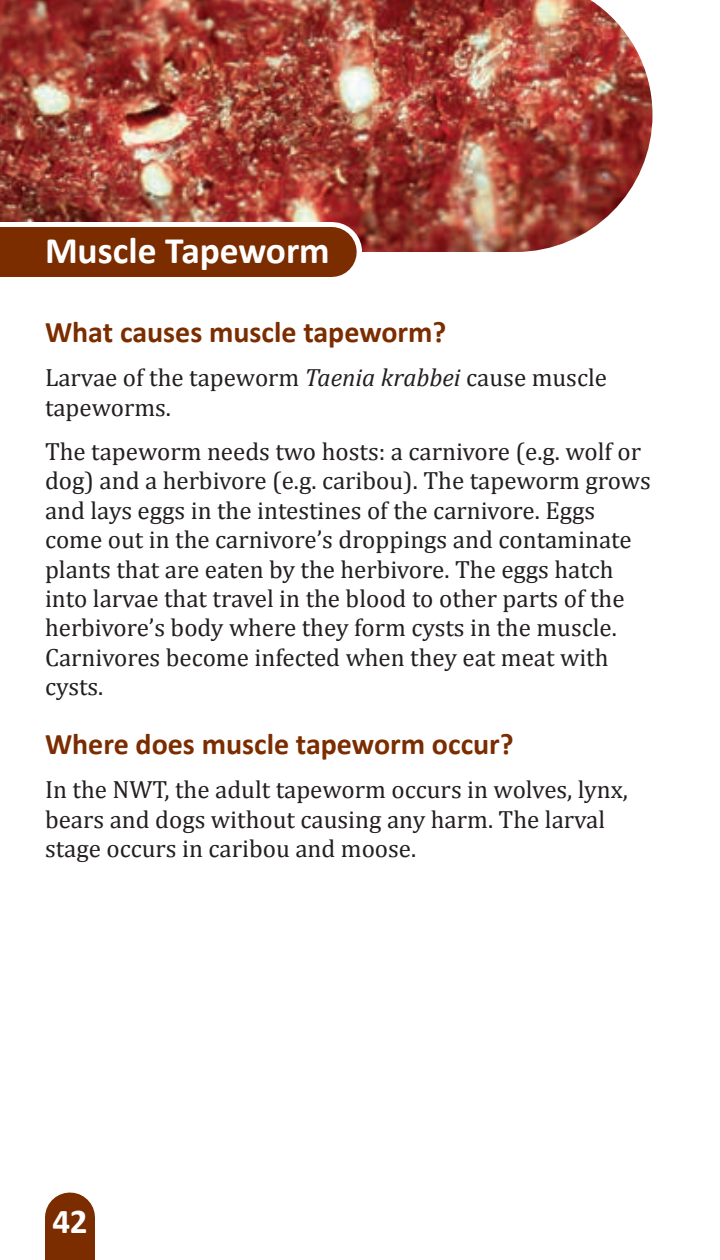
<style>
.page{position:relative;width:720px;height:1260px;background:#fff}
.page>*{position:absolute;margin:0;border:0;box-sizing:border-box;transform-origin:0 0}
.t1{font:700 37.5px "Calibri";color:#fff}
.t2{font:700 35px "Calibri";color:#fff}
.t3{font:700 30px "Calibri";color:#7b2d00}
.t4{font:25px/29.5px "Cambria";color:#231f20}
.s1{font-style:italic}
</style>
<div class="page">
<img style="left:0;top:0;width:652px;height:252px">
<div style="left:45px;top:1217px;width:50px;height:43px;background:#7b2d00"></div>
<div style="left:0;top:222px;width:332px;height:60px;background:#fff"></div>
<div style="left:0;top:227px;width:332px;height:50px;background:#7b2d00"></div>
<h1 class="t1" style="left:45px;top:227px;width:286px">Muscle Tapeworm</h1>
<p class="t3" style="left:45px;top:313px;width:403px">What causes muscle tapeworm?</p>
<p class="t4" style="left:45px;top:363px;width:564px">Larvae of the tapeworm <span class="s1">Taenia krabbei</span> cause muscle tapeworms.</p>
<p class="t4" style="left:45px;top:437px;width:607px">The tapeworm needs two hosts: a carnivore (e.g. wolf or dog) and a herbivore (e.g. caribou). The tapeworm grows and lays eggs in the intestines of the carnivore. Eggs come out in the carnivore’s droppings and contaminate plants that are eaten by the herbivore. The eggs hatch into larvae that travel in the blood to other parts of the herbivore’s body where they form cysts in the muscle.<br>Carnivores become infected when they eat meat with cysts.</p>
<p class="t3" style="left:45px;top:725px;width:470px">Where does muscle tapeworm occur?</p>
<p class="t4" style="left:45px;top:775px;width:584px">In the NWT, the adult tapeworm occurs in wolves, lynx, bears and dogs without causing any harm. The larval stage occurs in caribou and moose.</p>
<h2 class="t2" style="left:52px;top:1199px;width:37px">42</h2>
</div>
